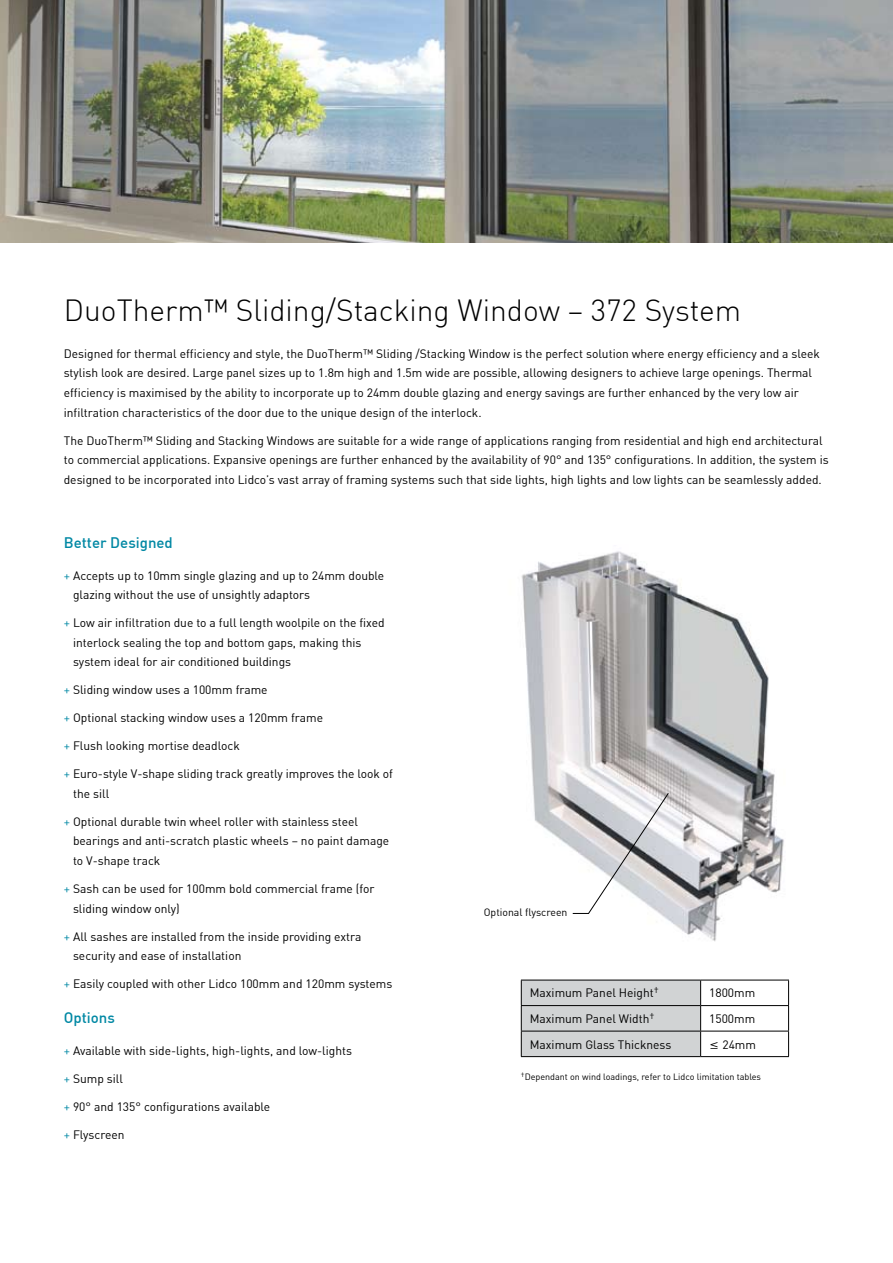
<style>
.page{position:relative;width:893px;height:1263px;background:#fff}
.page>*{position:absolute;margin:0;border:0;box-sizing:border-box;transform-origin:0 0}
.t1{font:300 30px "DIN";color:#000}
.t2{font:500 15px "DIN";color:#0088a4}
.t3{font:12px/19.5px "DIN";color:#000}
.t4{font:10.5px "DIN";color:#000}
.t5{font:9px "DIN";color:#000}
.s1{color:#0088a4}
.s2{font-family:"Swiss 721 BT"}
</style>
<div class="page">
<hr style="left:701px;top:980px;width:88px;height:1px;background:#000">
<hr style="left:701px;top:1005px;width:88px;height:1px;background:#000">
<hr style="left:701px;top:1031px;width:88px;height:1px;background:#000">
<svg style="left:521px;top:980px;width:180px;height:76px;background:#c7c9ca"></svg>
<svg style="left:788px;top:980px;width:1px;height:76px"></svg>
<hr style="left:521px;top:1056px;width:180px;height:1px;background:#000">
<hr style="left:701px;top:1056px;width:88px;height:1px;background:#000">
<img style="left:521px;top:551px;width:263px;height:391px">
<svg style="left:572px;top:792px;width:97px;height:122px"></svg>
<img style="left:0;top:0;width:893px;height:242px">
<h1 class="t1" style="left:64px;top:291px;width:679px">DuoTherm™ Sliding/Stacking Window – 372 System</h1>
<p class="t3" style="left:64px;top:344px;width:758px">Designed for thermal efficiency and style, the DuoTherm™ Sliding /Stacking Window is the perfect solution where energy efficiency and a sleek stylish look are desired. Large panel sizes up to 1.8m high and 1.5m wide are possible, allowing designers to achieve large openings. Thermal efficiency is maximised by the ability to incorporate up to 24mm double glazing and energy savings are further enhanced by the very low air infiltration characteristics of the door due to the unique design of the interlock.</p>
<p class="t3" style="left:64px;top:430px;width:766px">The DuoTherm™ Sliding and Stacking Windows are suitable for a wide range of applications ranging from residential and high end architectural to commercial applications. Expansive openings are further enhanced by the availability of 90° and 135° configurations. In addition, the system is designed to be incorporated into Lidco’s vast array of framing systems such that side lights, high lights and low lights can be seamlessly added.</p>
<p class="t2" style="left:64px;top:533px;width:111px">Better Designed</p>
<p class="t3" style="left:73px;top:566px;width:313px;text-indent:-9px"><span class="s1">+</span> Accepts up to 10mm single glazing and up to 24mm double glazing without the use of unsightly adaptors</p>
<p class="t3" style="left:73px;top:613px;width:313px;text-indent:-9px"><span class="s1">+</span> Low air infiltration due to a full length woolpile on the fixed interlock sealing the top and bottom gaps, making this system ideal for air conditioned buildings</p>
<p class="t3" style="left:64px;top:680px;width:205px"><span class="s1">+</span> Sliding window uses a 100mm frame</p>
<p class="t3" style="left:64px;top:708px;width:261px"><span class="s1">+</span> Optional stacking window uses a 120mm frame</p>
<p class="t3" style="left:64px;top:736px;width:177px"><span class="s1">+</span> Flush looking mortise deadlock</p>
<p class="t3" style="left:73px;top:764px;width:321px;text-indent:-9px"><span class="s1">+</span> Euro-style V-shape sliding track greatly improves the look of the sill</p>
<p class="t3" style="left:73px;top:812px;width:318px;text-indent:-9px"><span class="s1">+</span> Optional durable twin wheel roller with stainless steel bearings and anti-scratch plastic wheels – no paint damage to V-shape track</p>
<p class="t3" style="left:73px;top:879px;width:303px;text-indent:-9px"><span class="s1">+</span> Sash can be used for 100mm bold commercial frame (for sliding window only)</p>
<p class="t3" style="left:73px;top:926px;width:290px;text-indent:-9px"><span class="s1">+</span> All sashes are installed from the inside providing extra security and ease of installation</p>
<p class="t3" style="left:64px;top:974px;width:330px"><span class="s1">+</span> Easily coupled with other Lidco 100mm and 120mm systems</p>
<p class="t2" style="left:64px;top:1008px;width:53px">Options</p>
<p class="t3" style="left:64px;top:1041px;width:290px"><span class="s1">+</span> Available with side-lights, high-lights, and low-lights</p>
<p class="t3" style="left:64px;top:1069px;width:61px"><span class="s1">+</span> Sump sill</p>
<p class="t3" style="left:64px;top:1097px;width:208px"><span class="s1">+</span> 90° and 135° configurations available</p>
<p class="t3" style="left:64px;top:1125px;width:62px"><span class="s1">+</span> Flyscreen</p>
<p class="t4" style="left:484px;top:905px;width:85px">Optional flyscreen</p>
<p class="t3" style="left:530px;top:983px;width:131px">Maximum Panel Height<sup>†</sup></p>
<p class="t3" style="left:709px;top:983px;width:48px">1800mm</p>
<p class="t3" style="left:530px;top:1009px;width:126px">Maximum Panel Width<sup>†</sup></p>
<p class="t3" style="left:709px;top:1009px;width:48px">1500mm</p>
<p class="t3" style="left:530px;top:1034px;width:143px">Maximum Glass Thickness</p>
<p class="t3" style="left:709px;top:1034px;width:48px"><span class="s2">≤</span> 24mm</p>
<p class="t5" style="left:521px;top:1071px;width:242px"><sup>†</sup>Dependant on wind loadings, refer to Lidco limitation tables</p>
</div>
